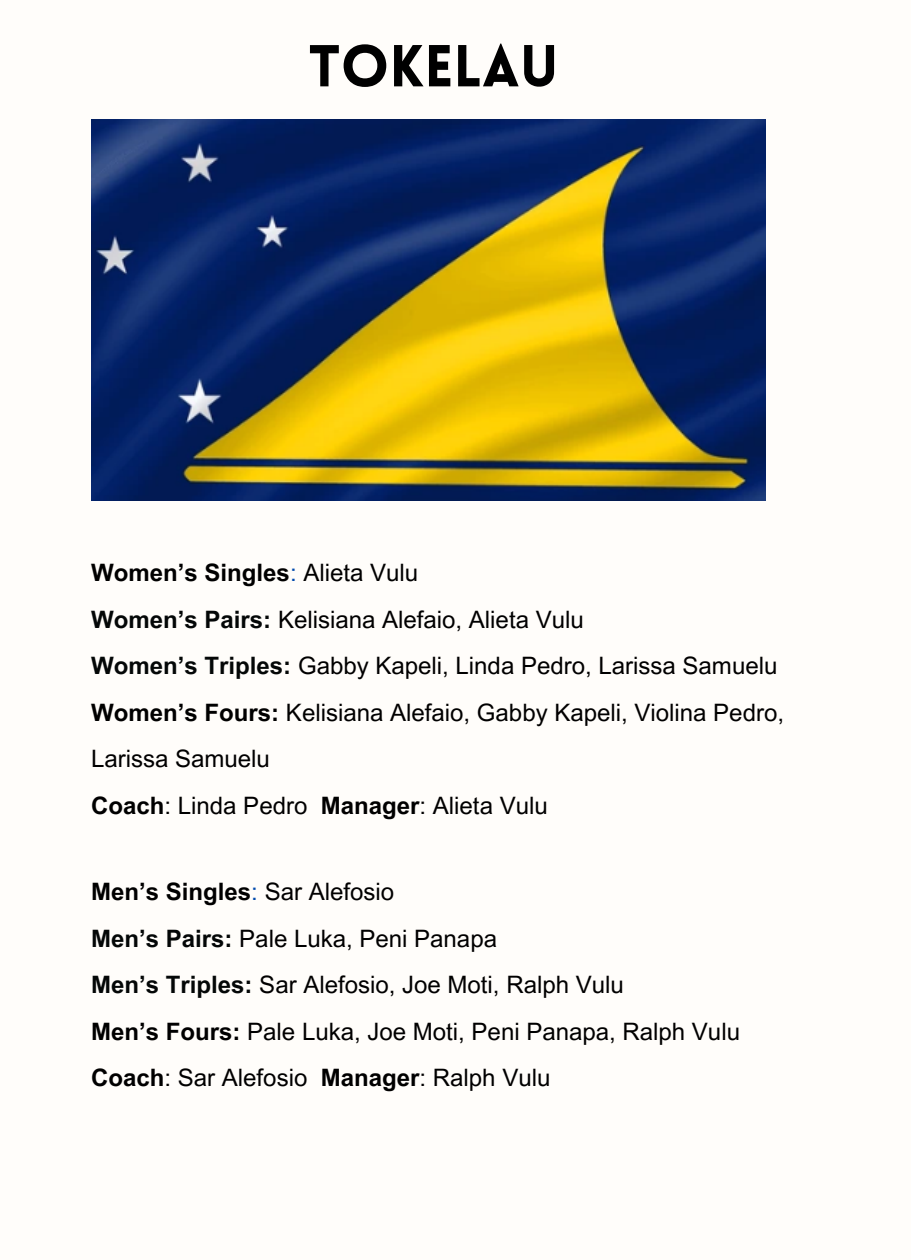
<style>
.page{position:relative;width:911px;height:1260px;background:#fff}
.page>*{position:absolute;margin:0;border:0;box-sizing:border-box;transform-origin:0 0}
.t1{font:900 57.8px "Lovelo";color:#000}
.t2{font:24px "Arial MT Pro";color:#000}
.t3{font:700 24px "Arial MT Pro";color:#000}
.s1{font-weight:400;color:#004aad}
.s2{font-weight:400}
.s3{font-weight:700;color:#040707}
.s4{font-weight:700}
</style>
<div class="page">
<div style="left:0;top:0;width:910px;height:1260px;background:#fffdfa"></div>
<img style="left:91px;top:119px;width:673px;height:381px">
<p class="t1" style="left:308px;top:43px;width:251px">TOKELAU</p>
<h1 class="t3" style="left:91px;top:564px;width:328px">Women’s Singles<span class="s1">:</span> <span class="s2">Alieta Vulu</span></h1>
<p class="t2" style="left:91px;top:610px;width:494px"><span class="s3">Women’s Pairs:</span> Kelisiana Alefaio, Alieta Vulu</p>
<p class="t2" style="left:91px;top:657px;width:687px"><span class="s3">Women’s Triples:</span> Gabby Kapeli, Linda Pedro, Larissa Samuelu</p>
<p class="t2" style="left:91px;top:703px;width:694px"><span class="s4">Women’s Fours:</span> Kelisiana Alefaio, Gabby Kapeli, Violina Pedro,</p>
<p class="t2" style="left:91px;top:750px;width:180px">Larissa Samuelu</p>
<p class="t2" style="left:91px;top:796px;width:458px"><span class="s4">Coach</span>: Linda Pedro <span class="s4">Manager</span>: Alieta Vulu</p>
<p class="t3" style="left:91px;top:883px;width:304px">Men’s Singles<span class="s1">:</span> <span class="s2">Sar Alefosio</span></p>
<p class="t2" style="left:91px;top:929px;width:407px"><span class="s3">Men’s Pairs:</span> Pale Luka, Peni Panapa</p>
<p class="t2" style="left:91px;top:976px;width:534px"><span class="s3">Men’s Triples:</span> Sar Alefosio, Joe Moti, Ralph Vulu</p>
<p class="t2" style="left:91px;top:1022px;width:650px"><span class="s4">Men’s Fours:</span> Pale Luka, Joe Moti, Peni Panapa, Ralph Vulu</p>
<p class="t2" style="left:91px;top:1069px;width:460px"><span class="s4">Coach</span>: Sar Alefosio <span class="s4">Manager</span>: Ralph Vulu</p>
</div>
